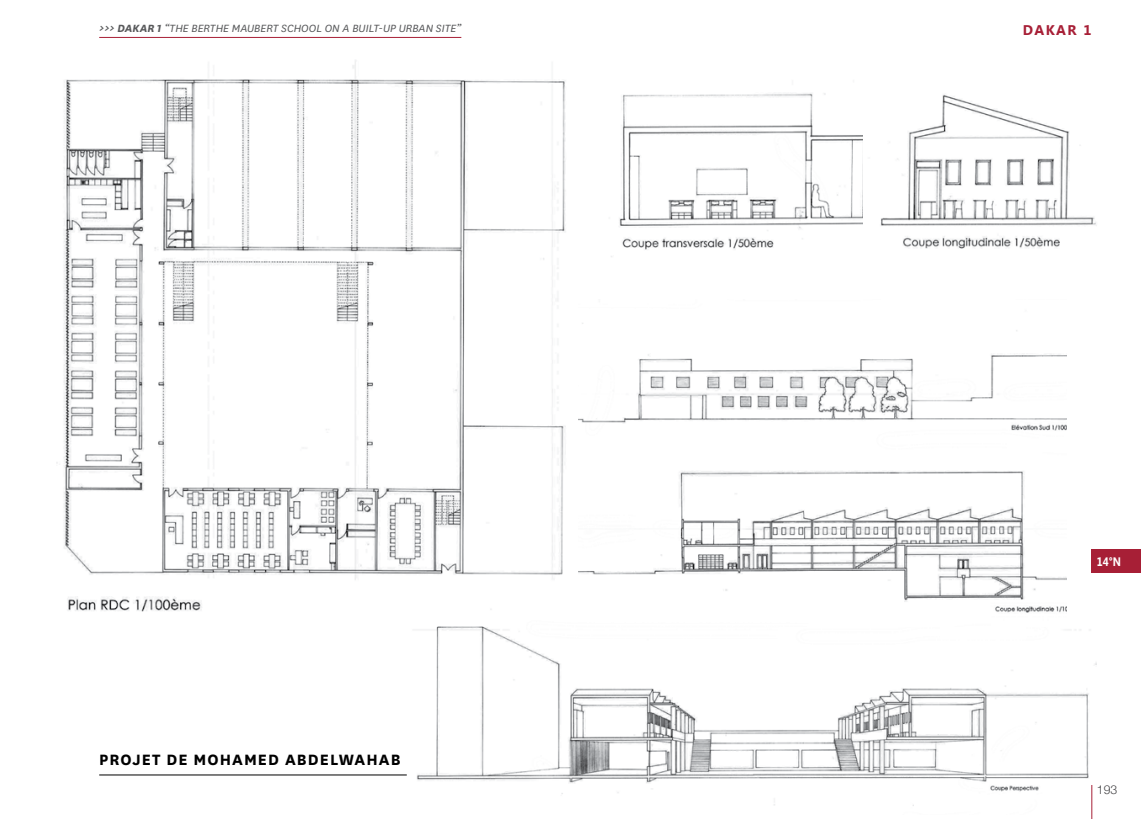
<style>
.page{position:relative;width:1141px;height:819px;background:#fff}
.page>*{position:absolute;margin:0;border:0;box-sizing:border-box;transform-origin:0 0}
.t1{font:700 17.5px "National";letter-spacing:.06em;color:#000}
.t2{font:700 14px "Lao UI";letter-spacing:.1em;color:#a71f36}
.t3{font:italic 12.25px "National";color:#58595b}
.t4{font:700 12.25px "Lao UI";color:#fff;scale:.85 1}
.t5{font:300 12.25px "Helvetica Neue";color:#414042}
.s1{font-weight:700}
</style>
<div class="page">
<img style="left:56px;top:60px;width:510px;height:552px">
<img style="left:411px;top:603px;width:686px;height:211px">
<img style="left:578px;top:323px;width:489px;height:303px">
<img style="left:611px;top:93px;width:252px;height:164px">
<img style="left:881px;top:94px;width:216px;height:155px">
<hr style="left:1091px;top:785px;width:1px;height:34px;background:#a71f36">
<div style="left:1091px;top:549px;width:50px;height:24px;background:#a71f36"></div>
<hr style="left:99px;top:774px;width:308px;height:1px;background:#000">
<hr style="left:99px;top:37px;width:362px;height:1px;background:#a71f36">
<p class="t3" style="left:99px;top:21px;width:364px"><span class="s1">&gt;&gt;&gt; DAKAR 1</span> “THE BERTHE MAUBERT SCHOOL ON A BUILT-UP URBAN SITE”</p>
<h1 class="t1" style="left:99px;top:747px;width:303px">PROJET DE MOHAMED ABDELWAHAB</h1>
<p class="t2" style="left:1023px;top:20px;width:70px">DAKAR 1</p>
<p class="t4" style="left:1097px;top:553px;width:30px">14°N</p>
<p class="t5" style="left:1097px;top:781px;width:22px">193</p>
</div>
